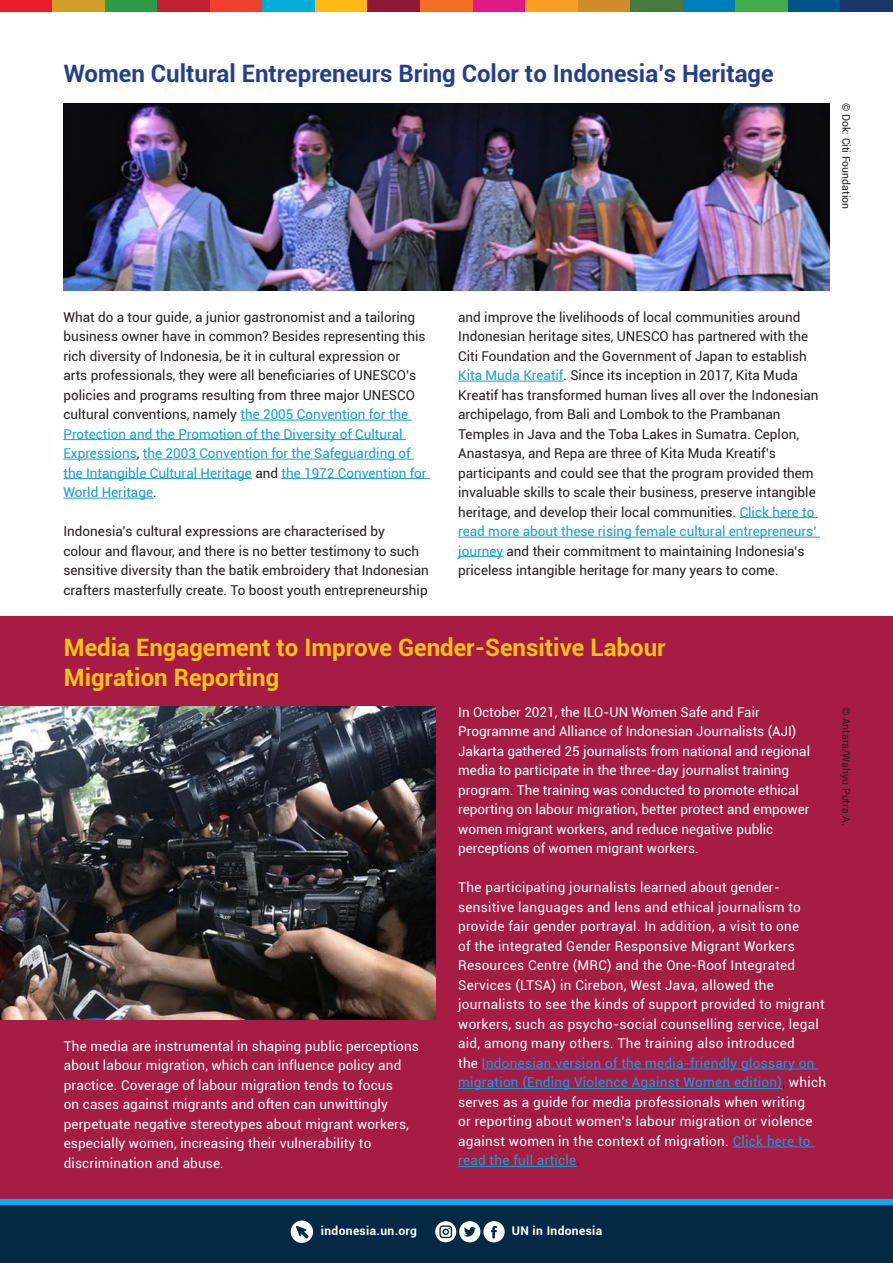
<style>
.page{position:relative;width:893px;height:1263px;background:#fff}
.page>*{position:absolute;margin:0;border:0;box-sizing:border-box;transform-origin:0 0}
.t1{font:700 24px/30px "Roboto";color:#ffc20d}
.t2{font:700 24px "Roboto";color:#253f8e}
.t3{font:13.5px/19.5px "Roboto";color:#231f20}
.t4{font:13.5px/19.5px "Roboto";letter-spacing:.01em;color:#fff}
.t5{font:700 12px "Roboto";letter-spacing:.03em;color:#fff}
.t6{font:10.5px "Roboto";color:#231f20}
.s1{color:#179dd9}
.s2{color:#231f20}
</style>
<div class="page">
<div style="left:0;top:616px;width:893px;height:647px;background:#a61c45"></div>
<img style="left:64px;top:103px;width:766px;height:187px">
<hr style="left:240px;top:420px;width:172px;height:1px;background:#179dd9">
<hr style="left:63px;top:439px;width:343px;height:1px;background:#179dd9">
<hr style="left:63px;top:459px;width:74px;height:1px;background:#179dd9">
<hr style="left:143px;top:459px;width:271px;height:1px;background:#179dd9">
<hr style="left:63px;top:478px;width:189px;height:1px;background:#179dd9">
<hr style="left:281px;top:478px;width:149px;height:1px;background:#179dd9">
<hr style="left:63px;top:498px;width:90px;height:1px;background:#179dd9">
<img style="left:0;top:707px;width:435px;height:312px">
<hr style="left:482px;top:1068px;width:336px;height:1px;background:#179dd9">
<hr style="left:458px;top:1088px;width:324px;height:1px;background:#179dd9">
<hr style="left:733px;top:1146px;width:81px;height:1px;background:#179dd9">
<hr style="left:458px;top:1166px;width:119px;height:1px;background:#179dd9">
<hr style="left:458px;top:381px;width:105px;height:1px;background:#179dd9">
<hr style="left:740px;top:517px;width:78px;height:1px;background:#179dd9">
<hr style="left:458px;top:537px;width:362px;height:1px;background:#179dd9">
<hr style="left:458px;top:556px;width:45px;height:1px;background:#179dd9">
<div style="left:0;top:0;width:53px;height:12px;background:#eb1c2e"></div>
<div style="left:53px;top:0;width:52px;height:12px;background:#d19e29"></div>
<div style="left:105px;top:0;width:53px;height:12px;background:#2e9947"></div>
<div style="left:158px;top:0;width:52px;height:12px;background:#c21f33"></div>
<div style="left:210px;top:0;width:53px;height:12px;background:#f0402b"></div>
<div style="left:263px;top:0;width:52px;height:12px;background:#00add9"></div>
<div style="left:315px;top:0;width:53px;height:12px;background:#fcb814"></div>
<div style="left:368px;top:0;width:52px;height:12px;background:#8f1738"></div>
<div style="left:420px;top:0;width:53px;height:12px;background:#f26e24"></div>
<div style="left:473px;top:0;width:52px;height:12px;background:#e01a85"></div>
<div style="left:525px;top:0;width:53px;height:12px;background:#fa9e24"></div>
<div style="left:578px;top:0;width:52px;height:12px;background:#cf8c29"></div>
<div style="left:630px;top:0;width:53px;height:12px;background:#47783d"></div>
<div style="left:683px;top:0;width:52px;height:12px;background:#007dba"></div>
<div style="left:735px;top:0;width:53px;height:12px;background:#40ad4a"></div>
<div style="left:788px;top:0;width:52px;height:12px;background:#00548a"></div>
<div style="left:840px;top:0;width:53px;height:12px;background:#1a3669"></div>
<div style="left:0;top:1199px;width:893px;height:64px;background:#00aeef"></div>
<div style="left:0;top:1205px;width:893px;height:58px;background:#042944"></div>
<svg style="left:291px;top:1220px;width:22px;height:23px"></svg>
<svg style="left:435px;top:1221px;width:70px;height:21px"></svg>
<p class="t2" style="left:64px;top:56px;width:711px">Women Cultural Entrepreneurs Bring Color to Indonesia’s Heritage</p>
<p class="t6" style="left:854px;top:103px;width:108px;rotate:90deg">© Dok: Citi Foundation</p>
<p class="t3" style="left:458px;top:307px;width:362px">and improve the livelihoods of local communities around Indonesian heritage sites, UNESCO has partnered with the Citi Foundation and the Government of Japan to establish <span class="s1">Kita Muda Kreatif</span>. Since its inception in 2017, Kita Muda Kreatif has transformed human lives all over the Indonesian archipelago, from Bali and Lombok to the Prambanan Temples in Java and the Toba Lakes in Sumatra. Ceplon, Anastasya, and Repa are three of Kita Muda Kreatif’s participants and could see that the program provided them invaluable skills to scale their business, preserve intangible heritage, and develop their local communities. <span class="s1">Click here to read more about these rising female cultural entrepreneurs’ journey</span> and their commitment to maintaining Indonesia’s priceless intangible heritage for many years to come.</p>
<p class="t3" style="left:63px;top:307px;width:365px">What do a tour guide, a junior gastronomist and a tailoring business owner have in common? Besides representing this rich diversity of Indonesia, be it in cultural expression or arts professionals, they were all beneficiaries of UNESCO’s policies and programs resulting from three major UNESCO cultural conventions, namely <span class="s1">the 2005 Convention for the Protection and the Promotion of the Diversity of Cultural Expressions</span>, <span class="s1">the 2003 Convention for the Safeguarding of the Intangible Cultural Heritage</span> and <span class="s1">the 1972 Convention for World Heritage</span>.</p>
<p class="t3" style="left:63px;top:521px;width:367px">Indonesia’s cultural expressions are characterised by<br>colour and flavour, and there is no better testimony to such sensitive diversity than the batik embroidery that Indonesian crafters masterfully create. To boost youth entrepreneurship</p>
<p class="t1" style="left:64px;top:631px;width:603px">Media Engagement to Improve Gender-Sensitive Labour<br>Migration Reporting</p>
<p class="t4" style="left:64px;top:1035px;width:357px">The media are instrumental in shaping public perceptions about labour migration, which can influence policy and practice. Coverage of labour migration tends to focus<br>on cases against migrants and often can unwittingly perpetuate negative stereotypes about migrant workers, especially women, increasing their vulnerability to discrimination and abuse.</p>
<p class="t4" style="left:458px;top:702px;width:353px">In October 2021, the ILO-UN Women Safe and Fair Programme and Alliance of Indonesian Journalists (AJI)<br>Jakarta gathered 25 journalists from national and regional media to participate in the three-day journalist training program. The training was conducted to promote ethical reporting on labour migration, better protect and empower women migrant workers, and reduce negative public perceptions of women migrant workers.</p>
<p class="t4" style="left:458px;top:877px;width:369px">The participating journalists learned about gender&shy;sensitive languages and lens and ethical journalism to provide fair gender portrayal. In addition, a visit to one<br>of the integrated Gender Responsive Migrant Workers Resources Centre (MRC) and the One-Roof Integrated Services (LTSA) in Cirebon, West Java, allowed the journalists to see the kinds of support provided to migrant workers, such as psycho-social counselling service, legal aid, among many others. The training also introduced<br>the <span class="s1">Indonesian version of the media-friendly glossary on migration (Ending Violence Against Women edition)</span><span class="s2">,</span> which serves as a guide for media professionals when writing<br>or reporting about women’s labour migration or violence against women in the context of migration. <span class="s1">Click here to read the full article</span><span class="s2">.</span></p>
<p class="t6" style="left:854px;top:707px;width:120px;rotate:90deg">© Antara/Wahyu Putra A.</p>
<p class="t5" style="left:321px;top:1222px;width:97px">indonesia.un.org</p>
<p class="t5" style="left:512px;top:1222px;width:92px">UN in Indonesia</p>
</div>
